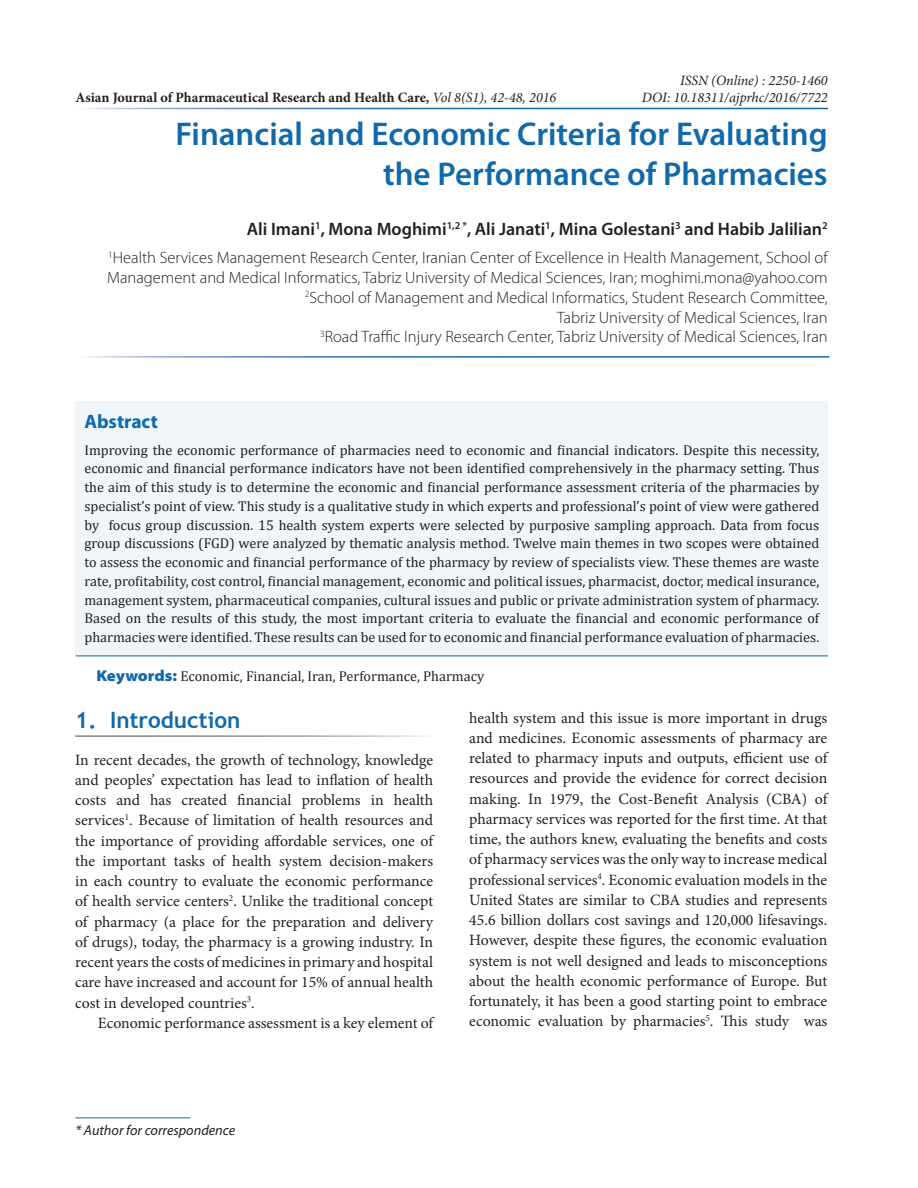
<style>
.page{position:relative;width:918px;height:1188px;background:#fff}
.page>*{position:absolute;margin:0;border:0;box-sizing:border-box;transform-origin:0 0}
.Heading{font:600 33px/40.5px "Myriad Pro";color:#0f69ab;text-align:right}
.Body_Head{font:700 22.5px "Trebuchet MS";color:#0f69ab}
.Abstract_Header{font:700 19.5px "Myriad Pro";color:#0f69ab}
.Authors{font:600 18px "Myriad Pro";color:#231f20}
.Author_Affiliations{font:300 16.5px/19.8px "Myriad Pro";color:#231f20;text-align:right}
.Body_Text_Ind_L{font:15.75px/20.2px "Minion Pro";color:#231f20;text-align:justify}
.Body_Text{font:15.75px/20.2px "Minion Pro";color:#231f20;text-align:justify}
.Abstract_Body{font:14.25px/18.8px "Cambria";color:#231f20;text-align:justify}
.t1{font:700 14.25px "Minion Pro";color:#231f20}
.KeywordText{font:14.25px "Cambria";color:#231f20}
.t2{font:italic 14.25px/17.1px "Minion Pro";color:#231f20;text-align:right}
.t3{font:italic 14.25px "Myriad Pro";color:#231f20}
.s1{font-weight:400;font-style:italic}
.s2{font-family:"Myriad Pro";font-weight:900;font-stretch:semi-expanded;font-size:15.75px;color:#0f69ab}
</style>
<div class="page">
<hr style="left:75px;top:1118px;width:115px;height:1px;background:#0f69ab">
<div style="left:76px;top:402px;width:752px;height:254px;background:#eff5f8"></div>
<hr style="left:76px;top:656px;width:752px;height:1px;background:#0f69ab">
<p class="t1" style="left:75px;top:87px;width:482px">Asian Journal of Pharmaceutical Research and Health Care, <span class="s1">Vol 8(S1), 42-48, 2016</span></p>
<p class="t2" style="left:642px;top:71px;width:187px">ISSN (Online) : 2250-1460<br>DOI: 10.18311/ajprhc/2016/7722</p>
<p class="Heading" style="left:175px;top:113px;width:654px">Financial and Economic Criteria for Evaluating the Performance of Pharmacies</p>
<p class="Authors" style="left:247px;top:217px;width:582px">Ali Imani<sup>1</sup>, Mona Moghimi<sup>1,2</sup> <sup>*</sup>, Ali Janati<sup>1</sup>, Mina Golestani<sup>3</sup> and Habib Jalilian<sup>2</sup></p>
<p class="Author_Affiliations" style="left:107px;top:248px;width:722px"><sup>1</sup>Health Services Management Research Center, Iranian Center of Excellence in Health Management, School of Management and Medical Informatics, Tabriz University of Medical Sciences, Iran; moghimi.mona@yahoo.com <sup>2</sup>School of Management and Medical Informatics, Student Research Committee,<br>Tabriz University of Medical Sciences, Iran<br><sup>3</sup>Road Traffic Injury Research Center, Tabriz University of Medical Sciences, Iran</p>
<p class="Abstract_Header" style="left:84px;top:411px;width:75px">Abstract</p>
<p class="Abstract_Body" style="left:84px;top:440px;width:736px">Improving the economic performance of pharmacies need to economic and financial indicators. Despite this necessity, economic and financial performance indicators have not been identified comprehensively in the pharmacy setting. Thus the aim of this study is to determine the economic and financial performance assessment criteria of the pharmacies by specialist’s point of view. This study is a qualitative study in which experts and professional’s point of view were gathered by focus group discussion. 15 health system experts were selected by purposive sampling approach. Data from focus group discussions (FGD) were analyzed by thematic analysis method. Twelve main themes in two scopes were obtained to assess the economic and financial performance of the pharmacy by review of specialists view. These themes are waste rate, profitability, cost control, financial management, economic and political issues, pharmacist, doctor, medical insurance, management system, pharmaceutical companies, cultural issues and public or private administration system of pharmacy.<br>Based on the results of this study, the most important criteria to evaluate the financial and economic performance of pharmacies were identified. These results can be used for to economic and financial performance evaluation of pharmacies.</p>
<p class="KeywordText" style="left:96px;top:668px;width:389px"><span class="s2">Keywords:</span> Economic, Financial, Iran, Performance, Pharmacy</p>
<p class="Body_Head" style="left:75px;top:706px;width:167px">1. Introduction</p>
<p class="Body_Text" style="left:75px;top:749px;width:360px">In recent decades, the growth of technology, knowledge and peoples’ expectation has lead to inflation of health costs and has created financial problems in health services<sup>1</sup>. Because of limitation of health resources and the importance of providing affordable services, one of the important tasks of health system decision-makers in each country to evaluate the economic performance of health service centers<sup>2</sup>. Unlike the traditional concept of pharmacy (a place for the preparation and delivery of drugs), today, the pharmacy is a growing industry. In recent years the costs of medicines in primary and hospital care have increased and account for 15% of annual health cost in developed countries<sup>3</sup>.</p>
<p class="Body_Text_Ind_L" style="left:98px;top:1013px;width:337px">Economic performance assessment is a key element of</p>
<p class="Body_Text_Ind_L" style="left:469px;top:708px;width:360px">health system and this issue is more important in drugs and medicines. Economic assessments of pharmacy are related to pharmacy inputs and outputs, efficient use of resources and provide the evidence for correct decision making. In 1979, the Cost-Benefit Analysis (CBA) of pharmacy services was reported for the first time. At that time, the authors knew, evaluating the benefits and costs of pharmacy services was the only way to increase medical professional services<sup>4</sup>. Economic evaluation models in the United States are similar to CBA studies and represents 45.6 billion dollars cost savings and 120,000 lifesavings.<br>However, despite these figures, the economic evaluation system is not well designed and leads to misconceptions about the health economic performance of Europe. But fortunately, it has been a good starting point to embrace economic evaluation by pharmacies<sup>5</sup>. This study was</p>
<p class="t3" style="left:75px;top:1122px;width:161px">* Author for correspondence</p>
</div>
